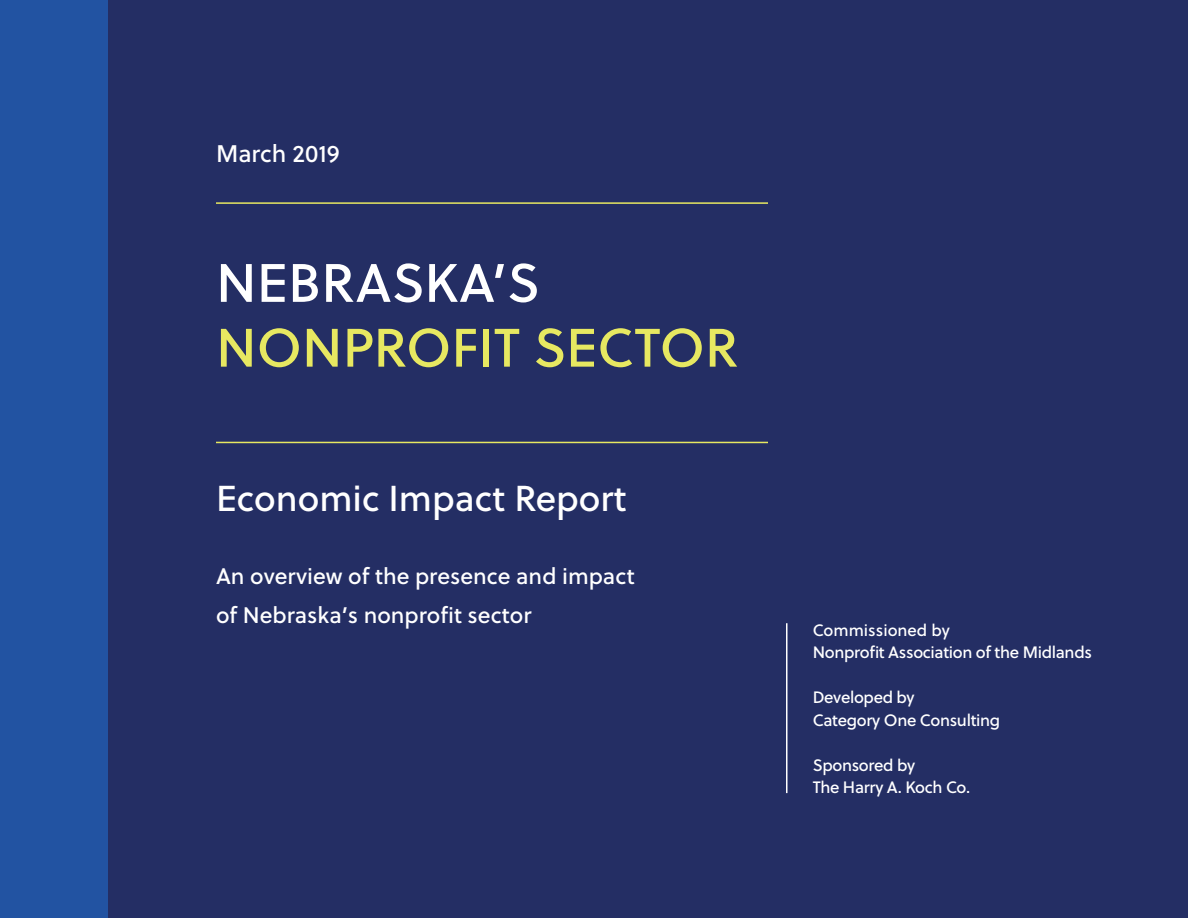
<style>
.page{position:relative;width:1188px;height:918px;background:#242e64}
.page>*{position:absolute;margin:0;border:0;box-sizing:border-box;transform-origin:0 0}
.t1{font:54px "Soleil";color:#e7e861}
.t2{font:54px "Soleil";color:#fff}
.t3{font:36px "Soleil";color:#fff}
.t4{font:24px "Soleil";color:#fff}
.t5{font:22.5px/39px "Soleil";color:#fff}
.t6{font:16.5px/22.5px "Soleil";letter-spacing:-.02em;color:#fff}
</style>
<div class="page">
<div style="left:0;top:0;width:108px;height:918px;background:#2253a2"></div>
<hr style="left:786px;top:623px;width:2px;height:170px;background:#fff">
<hr style="left:216px;top:202px;width:552px;height:2px;background:#e7e861">
<hr style="left:216px;top:442px;width:552px;height:1px;background:#e7e861">
<h3 class="t4" style="left:216px;top:135px;width:125px">March 2019</h3>
<h1 class="t2" style="left:216px;top:242px;width:326px">NEBRASKA’S</h1>
<h1 class="t1" style="left:216px;top:307px;width:524px">NONPROFIT SECTOR</h1>
<h2 class="t3" style="left:216px;top:471px;width:412px">Economic Impact Report</h2>
<h3 class="t5" style="left:216px;top:556px;width:420px">An overview of the presence and impact of Nebraska’s nonprofit sector</h3>
<p class="t6" style="left:813px;top:618px;width:281px">Commissioned by<br>Nonprofit Association of the Midlands</p>
<p class="t6" style="left:813px;top:685px;width:189px">Developed by<br>Category One Consulting</p>
<p class="t6" style="left:813px;top:753px;width:159px">Sponsored by<br>The Harry A. Koch Co.</p>
</div>
